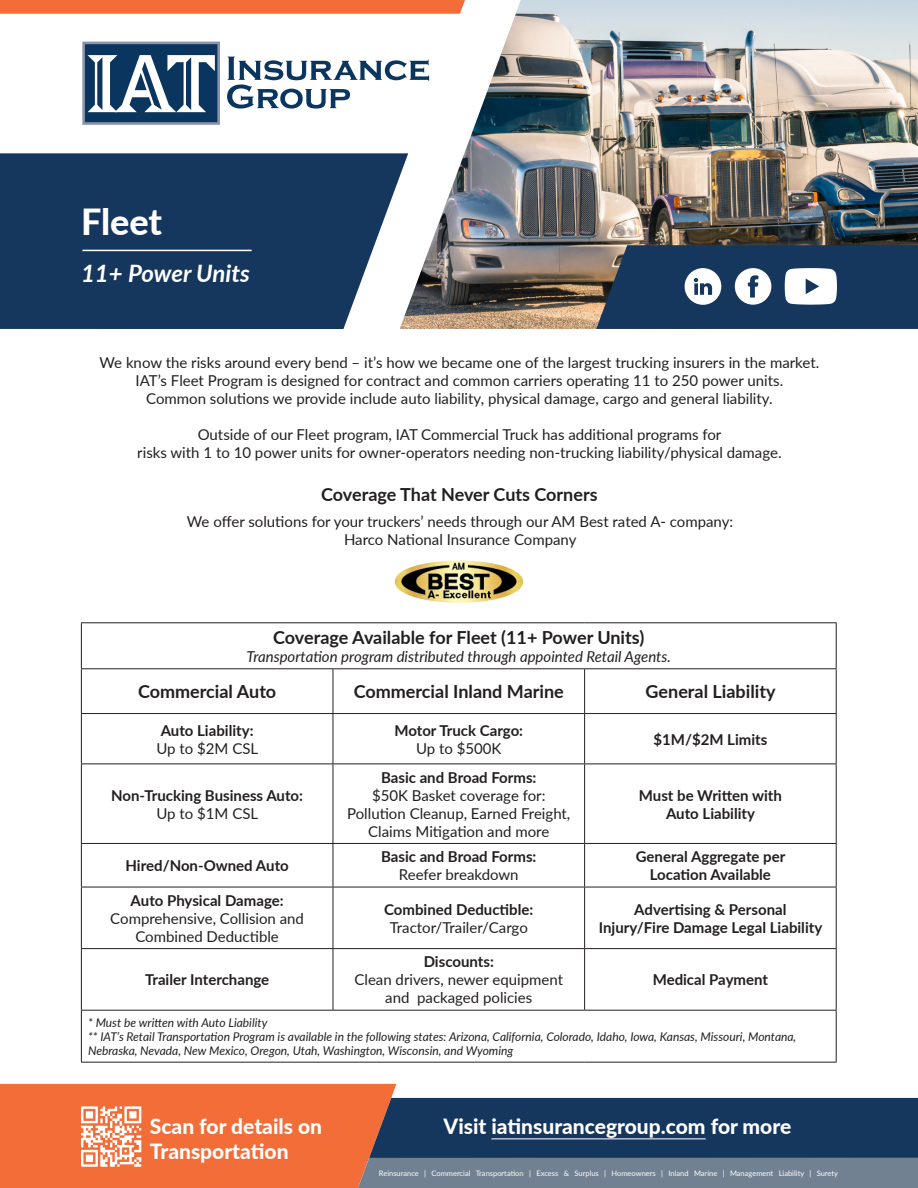
<style>
.page{position:relative;width:918px;height:1188px;background:#fff}
.page>*{position:absolute;margin:0;border:0;box-sizing:border-box;transform-origin:0 0}
.t1{font:800 36px "Lato";letter-spacing:-.005em;color:#fff}
.t2{font:italic 700 24px "Lato";color:#fff}
.Body{font:800 21px/25.2px "Lato";color:#fff}
.Body-2{font:700 18px "Lato";color:#231f20}
.Body-3{font:15px/18px "Lato";color:#231f20;text-align:center}
.Body-4{font:700 15px/18px "Lato";color:#231f20;text-align:center}
.Body-5{font:italic 15px "Lato";color:#231f20}
.Body-6{font:italic 12px/14.4px "Lato";color:#231f20}
.t3{font:7.5px "Lato";color:#fff}
</style>
<div class="page">
<img style="left:408px;top:0;width:510px;height:329px">
<svg style="left:0;top:0;width:465px;height:14px;background:#f2703c"></svg>
<svg style="left:0;top:153px;width:408px;height:176px;background:#234267"></svg>
<svg style="left:0;top:1084px;width:918px;height:104px;background:#926c67"></svg>
<svg style="left:227px;top:57px;width:202px;height:52px"></svg>
<svg style="left:82px;top:42px;width:138px;height:83px"></svg>
<hr style="left:82px;top:250px;width:170px;height:1px;background:#fff">
<svg style="left:596px;top:245px;width:322px;height:84px;background:#3a5372"></svg>
<hr style="left:81px;top:622px;width:252px;height:1px;background:#231f20">
<hr style="left:81px;top:623px;width:1px;height:45px;background:#231f20">
<hr style="left:333px;top:622px;width:252px;height:1px;background:#231f20">
<hr style="left:585px;top:622px;width:252px;height:1px;background:#231f20">
<hr style="left:836px;top:623px;width:1px;height:45px;background:#231f20">
<hr style="left:81px;top:668px;width:252px;height:1px;background:#231f20">
<hr style="left:81px;top:669px;width:1px;height:44px;background:#231f20">
<hr style="left:333px;top:668px;width:252px;height:1px;background:#231f20">
<hr style="left:333px;top:669px;width:1px;height:44px;background:#231f20">
<hr style="left:585px;top:668px;width:252px;height:1px;background:#231f20">
<hr style="left:584px;top:669px;width:1px;height:44px;background:#231f20">
<hr style="left:836px;top:669px;width:1px;height:44px;background:#231f20">
<hr style="left:81px;top:714px;width:1px;height:50px;background:#231f20">
<hr style="left:333px;top:714px;width:1px;height:50px;background:#231f20">
<hr style="left:584px;top:714px;width:1px;height:50px;background:#231f20">
<hr style="left:836px;top:714px;width:1px;height:50px;background:#231f20">
<hr style="left:81px;top:764px;width:252px;height:1px;background:#231f20">
<hr style="left:81px;top:764px;width:1px;height:79px;background:#231f20">
<hr style="left:333px;top:764px;width:252px;height:1px;background:#231f20">
<hr style="left:333px;top:764px;width:1px;height:79px;background:#231f20">
<hr style="left:585px;top:764px;width:252px;height:1px;background:#231f20">
<hr style="left:584px;top:764px;width:1px;height:79px;background:#231f20">
<hr style="left:836px;top:764px;width:1px;height:79px;background:#231f20">
<hr style="left:81px;top:843px;width:252px;height:1px;background:#231f20">
<hr style="left:81px;top:844px;width:1px;height:43px;background:#231f20">
<hr style="left:333px;top:843px;width:252px;height:1px;background:#231f20">
<hr style="left:333px;top:844px;width:1px;height:43px;background:#231f20">
<hr style="left:585px;top:843px;width:252px;height:1px;background:#231f20">
<hr style="left:584px;top:844px;width:1px;height:43px;background:#231f20">
<hr style="left:836px;top:844px;width:1px;height:43px;background:#231f20">
<hr style="left:81px;top:887px;width:252px;height:1px;background:#231f20">
<hr style="left:81px;top:887px;width:1px;height:61px;background:#231f20">
<hr style="left:333px;top:887px;width:252px;height:1px;background:#231f20">
<hr style="left:333px;top:887px;width:1px;height:61px;background:#231f20">
<hr style="left:585px;top:887px;width:252px;height:1px;background:#231f20">
<hr style="left:584px;top:887px;width:1px;height:61px;background:#231f20">
<hr style="left:836px;top:887px;width:1px;height:61px;background:#231f20">
<hr style="left:81px;top:948px;width:252px;height:1px;background:#231f20">
<hr style="left:81px;top:949px;width:1px;height:61px;background:#231f20">
<hr style="left:333px;top:948px;width:252px;height:1px;background:#231f20">
<hr style="left:333px;top:949px;width:1px;height:61px;background:#231f20">
<hr style="left:585px;top:948px;width:252px;height:1px;background:#231f20">
<hr style="left:584px;top:949px;width:1px;height:61px;background:#231f20">
<hr style="left:836px;top:949px;width:1px;height:61px;background:#231f20">
<hr style="left:81px;top:1010px;width:252px;height:1px;background:#231f20">
<hr style="left:81px;top:1011px;width:1px;height:51px;background:#231f20">
<hr style="left:333px;top:1010px;width:252px;height:1px;background:#231f20">
<hr style="left:585px;top:1010px;width:252px;height:1px;background:#231f20">
<hr style="left:836px;top:1011px;width:1px;height:51px;background:#231f20">
<hr style="left:81px;top:1062px;width:252px;height:1px;background:#231f20">
<hr style="left:333px;top:1062px;width:252px;height:1px;background:#231f20">
<hr style="left:585px;top:1062px;width:252px;height:1px;background:#231f20">
<hr style="left:81px;top:713px;width:252px;height:1px;background:#231f20">
<hr style="left:333px;top:713px;width:252px;height:1px;background:#231f20">
<hr style="left:585px;top:713px;width:252px;height:1px;background:#231f20">
<img style="left:394px;top:560px;width:129px;height:43px">
<p class="t1" style="left:81px;top:195px;width:83px">Fleet</p>
<p class="t2" style="left:81px;top:256px;width:170px">11+ Power Units</p>
<p class="Body-3" style="left:100px;top:353px;width:721px">We know the risks around every bend – it’s how we became one of the largest trucking insurers in the market.<br>IAT’s Fleet Program is designed for contract and common carriers operating 11 to 250 power units.<br>Common solutions we provide include auto liability, physical damage, cargo and general liability.</p>
<p class="Body-3" style="left:137px;top:425px;width:646px">Outside of our Fleet program, IAT Commercial Truck has additional programs for<br>risks with 1 to 10 power units for owner-operators needing non-trucking liability/physical damage.</p>
<p class="Body-2" style="left:321px;top:481px;width:278px">Coverage That Never Cuts Corners</p>
<p class="Body-3" style="left:187px;top:512px;width:548px">We offer solutions for your truckers’ needs through our AM Best rated A- company:<br>Harco National Insurance Company</p>
<p class="Body-2" style="left:273px;top:624px;width:373px">Coverage Available for Fleet (11+ Power Units)</p>
<p class="Body-5" style="left:247px;top:646px;width:426px">Transportation program distributed through appointed Retail Agents.</p>
<p class="Body-2" style="left:138px;top:679px;width:140px">Commercial Auto</p>
<p class="Body-2" style="left:354px;top:679px;width:212px">Commercial Inland Marine</p>
<p class="Body-2" style="left:646px;top:679px;width:131px">General Liability</p>
<p class="Body-4" style="left:161px;top:721px;width:94px">Auto Liability:</p>
<p class="Body-3" style="left:157px;top:739px;width:103px">Up to $2M CSL</p>
<p class="Body-4" style="left:394px;top:721px;width:130px">Motor Truck Cargo:</p>
<p class="Body-3" style="left:416px;top:739px;width:87px">Up to $500K</p>
<p class="Body-4" style="left:653px;top:730px;width:115px">$1M/$2M Limits</p>
<p class="Body-4" style="left:111px;top:786px;width:193px">Non-Trucking Business Auto:</p>
<p class="Body-3" style="left:157px;top:804px;width:103px">Up to $1M CSL</p>
<p class="Body-4" style="left:126px;top:856px;width:165px">Hired/Non-Owned Auto</p>
<p class="Body-4" style="left:131px;top:891px;width:155px">Auto Physical Damage:</p>
<p class="Body-3" style="left:110px;top:909px;width:195px">Comprehensive, Collision and<br>Combined Deductible</p>
<p class="Body-4" style="left:381px;top:768px;width:157px">Basic and Broad Forms:</p>
<p class="Body-3" style="left:347px;top:786px;width:225px">$50K Basket coverage for:<br>Pollution Cleanup, Earned Freight,<br>Claims Mitigation and more</p>
<p class="Body-4" style="left:639px;top:786px;width:145px">Must be Written with<br>Auto Liability</p>
<p class="Body-4" style="left:381px;top:847px;width:157px">Basic and Broad Forms:</p>
<p class="Body-3" style="left:399px;top:865px;width:121px">Reefer breakdown</p>
<p class="Body-4" style="left:384px;top:900px;width:151px">Combined Deductible:</p>
<p class="Body-3" style="left:390px;top:918px;width:140px">Tractor/Trailer/Cargo</p>
<p class="Body-4" style="left:636px;top:847px;width:151px">General Aggregate per</p>
<p class="Body-4" style="left:650px;top:865px;width:123px">Location Available</p>
<p class="Body-4" style="left:634px;top:900px;width:154px">Advertising &amp; Personal</p>
<p class="Body-4" style="left:599px;top:918px;width:225px">Injury/Fire Damage Legal Liability</p>
<p class="Body-4" style="left:424px;top:952px;width:72px">Discounts:</p>
<p class="Body-3" style="left:354px;top:970px;width:210px">Clean drivers, newer equipment and packaged policies</p>
<p class="Body-4" style="left:653px;top:970px;width:117px">Medical Payment</p>
<p class="Body-6" style="left:88px;top:1015px;width:710px">* Must be written with Auto Liability<br>** IAT’s Retail Transportation Program is available in the following states: Arizona, California, Colorado, Idaho, Iowa, Kansas, Missouri, Montana,<br>Nebraska, Nevada, New Mexico, Oregon, Utah, Washington, Wisconsin, and Wyoming</p>
<p class="Body-4" style="left:145px;top:970px;width:126px">Trailer Interchange</p>
<p class="Body" style="left:150px;top:1113px;width:174px">Scan for details on<br>Transportation</p>
<p class="Body" style="left:444px;top:1113px;width:349px">Visit iatinsurancegroup.com for more</p>
<p class="t3" style="left:379px;top:1168px;width:461px">Reinsurance | Commercial Transportation | Excess &amp; Surplus | Homeowners | Inland Marine | Management Liability | Surety</p>
</div>
